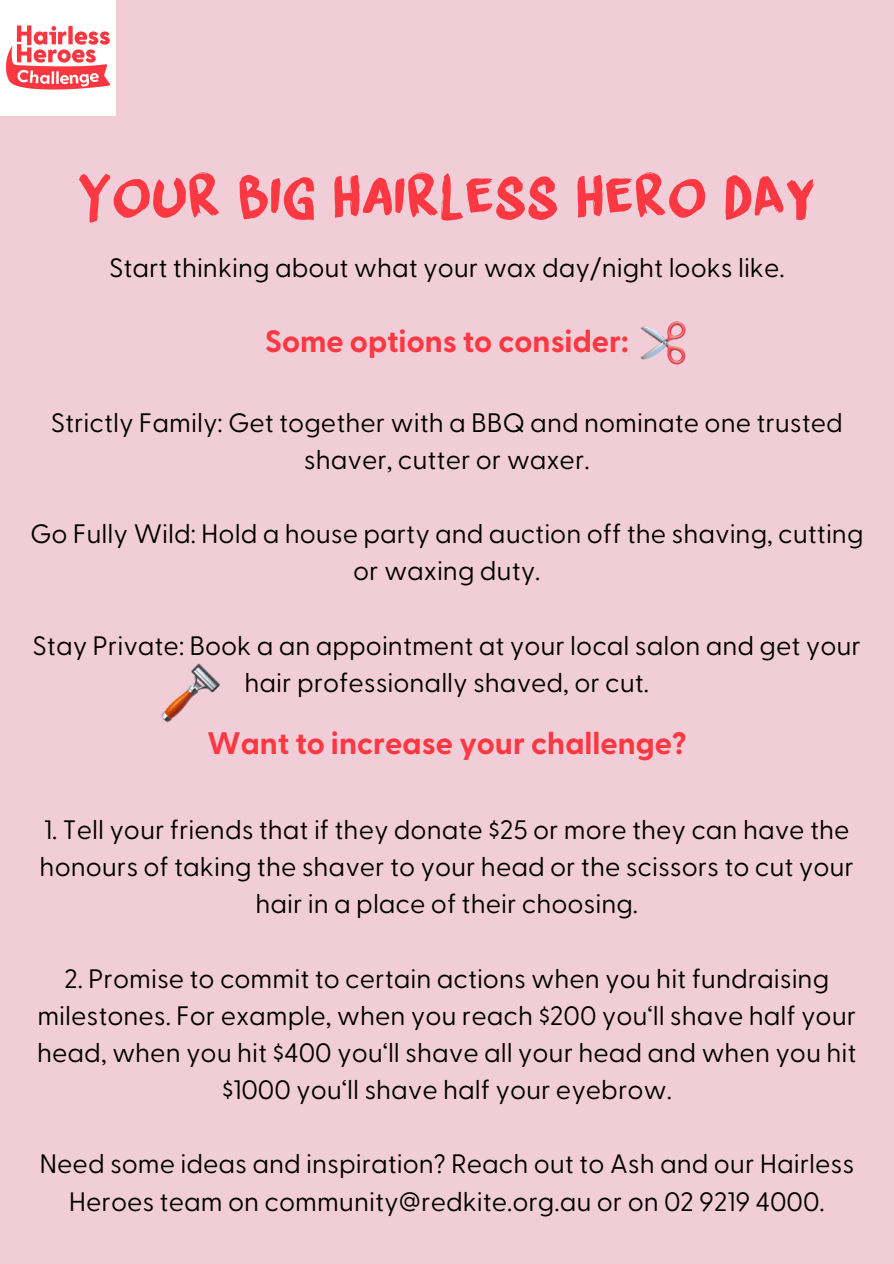
<style>
.page{position:relative;width:894px;height:1264px;background:#fff}
.page>*{position:absolute;margin:0;border:0;box-sizing:border-box;transform-origin:0 0}
.t1{font:56.4px "DK Liquid Embrace";color:#fc3843}
.t2{font:700 31.05px "Greycliff CF";color:#fc3843}
.t3{font:26.7px/37.2px "Greycliff CF";color:#000;text-align:center}
</style>
<div class="page">
<div style="left:0;top:0;width:893px;height:1263px;background:#f0cdd7"></div>
<img style="left:0;top:0;width:116px;height:116px">
<img style="left:640px;top:321px;width:45px;height:44px">
<img style="left:161px;top:663px;width:58px;height:59px">
<p class="t1" style="left:77px;top:169px;width:740px">YOUR BIG HAIRLESS HERO DAY</p>
<p class="t3" style="left:109px;top:248px;width:677px">Start thinking about what your wax day/night looks like.</p>
<h1 class="t2" style="left:265px;top:327px;width:365px">Some options to consider:</h1>
<p class="t3" style="left:51px;top:402px;width:793px">Strictly Family: Get together with a BBQ and nominate one trusted shaver, cutter or waxer.</p>
<h2 class="t3" style="left:30px;top:513px;width:834px">Go Fully Wild: Hold a house party and auction off the shaving, cutting or waxing duty.</h2>
<p class="t3" style="left:33px;top:625px;width:829px">Stay Private: Book a an appointment at your local salon and get your hair professionally shaved, or cut.</p>
<p class="t2" style="left:207px;top:728px;width:481px">Want to increase your challenge?</p>
<p class="t3" style="left:40px;top:809px;width:815px">1. Tell your friends that if they donate $25 or more they can have the honours of taking the shaver to your head or the scissors to cut your hair in a place of their choosing.</p>
<h2 class="t3" style="left:37px;top:958px;width:820px">2. Promise to commit to certain actions when you hit fundraising milestones. For example, when you reach $200 you‘ll shave half your head, when you hit $400 you‘ll shave all your head and when you hit $1000 you‘ll shave half your eyebrow.</h2>
<p class="t3" style="left:39px;top:1143px;width:816px">Need some ideas and inspiration? Reach out to Ash and our Hairless<br>Heroes team on community@redkite.org.au or on 02 9219 4000.</p>
</div>
